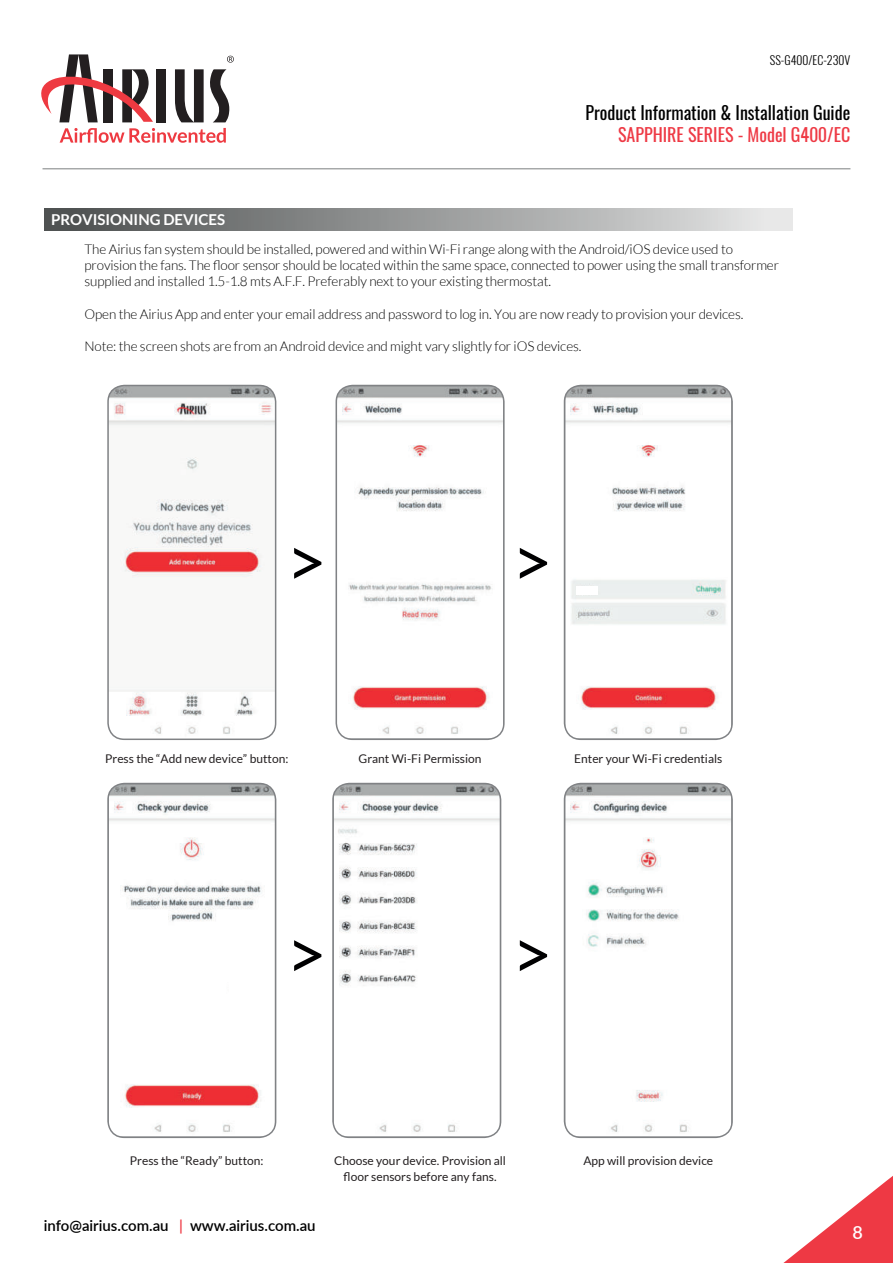
<style>
.page{position:relative;width:893px;height:1263px;background:#fff}
.page>*{position:absolute;margin:0;border:0;box-sizing:border-box;transform-origin:0 0}
.t1{font:70.5px "Lato";color:#000001}
.t2{font:18px "Oswald";color:#000001}
.t3{font:18px "Oswald";color:#ee3944}
.t4{font:600 18px "Lato";color:#fff}
.t5{font:600 15px "Lato";color:#000001}
.t6{font:700 15px "Lato";color:#fff}
.t7{font:300 13.5px/16.2px "Lato";letter-spacing:-.01em;color:#000001}
.t8{font:12px/16.5px "Lato";color:#231f20;text-align:center}
.t9{font:300 12px "Oswald";color:#000001}
.s1{color:#ee3944}
</style>
<div class="page">
<svg style="left:783px;top:1176px;width:110px;height:87px"></svg>
<hr style="left:43px;top:168px;width:807px;height:1px;background:#7c7f81">
<div style="left:156px;top:69px;width:10px;height:53px;background:#231f20"></div>
<svg style="left:41px;top:54px;width:112px;height:68px"></svg>
<svg style="left:175px;top:69px;width:55px;height:53px"></svg>
<svg style="left:227px;top:56px;width:7px;height:7px"></svg>
<svg style="left:60px;top:128px;width:166px;height:15px"></svg>
<img style="left:108px;top:385px;width:168px;height:354px">
<div style="left:107px;top:385px;width:169px;height:355px;border:2px solid #808285;border-radius:16px"></div>
<svg style="left:336px;top:385px;width:168px;height:354px"></svg>
<div style="left:336px;top:385px;width:169px;height:355px;border:2px solid #808285;border-radius:16px"></div>
<svg style="left:564px;top:385px;width:168px;height:354px"></svg>
<div style="left:564px;top:385px;width:169px;height:355px;border:2px solid #808285;border-radius:16px"></div>
<svg style="left:108px;top:783px;width:168px;height:354px"></svg>
<div style="left:107px;top:783px;width:169px;height:355px;border:2px solid #808285;border-radius:16px"></div>
<svg style="left:333px;top:783px;width:168px;height:354px"></svg>
<div style="left:332px;top:783px;width:169px;height:355px;border:2px solid #808285;border-radius:16px"></div>
<svg style="left:564px;top:783px;width:168px;height:354px"></svg>
<div style="left:564px;top:783px;width:169px;height:355px;border:2px solid #808285;border-radius:16px"></div>
<div style="left:156px;top:979px;width:70px;height:51px;background:#fff"></div>
<div style="left:576px;top:586px;width:21px;height:8px;background:#fff"></div>
<div style="left:44px;top:208px;width:748px;height:23px;background:linear-gradient(to right,#4a4d4d,#e6e6e6)"></div>
<p class="t9" style="left:770px;top:54px;width:82px">SS-G400/EC-230V</p>
<h2 class="t2" style="left:585px;top:106px;width:266px">Product Information &amp; Installation Guide</h2>
<h2 class="t3" style="left:618px;top:127px;width:234px">SAPPHIRE SERIES - Model G400/EC</h2>
<p class="t6" style="left:51px;top:214px;width:176px">PROVISIONING DEVICES</p>
<p class="t7" style="left:85px;top:242px;width:696px">The Airius fan system should be installed, powered and within Wi-Fi range along with the Android/iOS device used to provision the fans. The floor sensor should be located within the same space, connected to power using the small transformer supplied and installed 1.5-1.8 mts A.F.F. Preferably next to your existing thermostat.</p>
<p class="t7" style="left:85px;top:306px;width:660px">Open the Airius App and enter your email address and password to log in. You are now ready to provision your devices.</p>
<p class="t7" style="left:85px;top:339px;width:498px">Note: the screen shots are from an Android device and might vary slightly for iOS devices.</p>
<h1 class="t1" style="left:286px;top:529px;width:42px">&gt;</h1>
<h1 class="t1" style="left:511px;top:529px;width:42px">&gt;</h1>
<p class="t8" style="left:105px;top:751px;width:185px">Press the “Add new device” button:</p>
<p class="t8" style="left:359px;top:751px;width:125px">Grant Wi-Fi Permission</p>
<p class="t8" style="left:574px;top:751px;width:150px">Enter your Wi-Fi credentials</p>
<h1 class="t1" style="left:286px;top:922px;width:42px">&gt;</h1>
<h1 class="t1" style="left:511px;top:922px;width:42px">&gt;</h1>
<p class="t8" style="left:130px;top:1153px;width:135px">Press the “Ready” button:</p>
<p class="t8" style="left:334px;top:1153px;width:173px">Choose your device. Provision all floor sensors before any fans.</p>
<p class="t8" style="left:583px;top:1153px;width:131px">App will provision device</p>
<p class="t5" style="left:44px;top:1219px;width:273px">info@airius.com.au <span class="s1">|</span> www.airius.com.au</p>
<h2 class="t4" style="left:853px;top:1225px;width:12px">8</h2>
</div>
